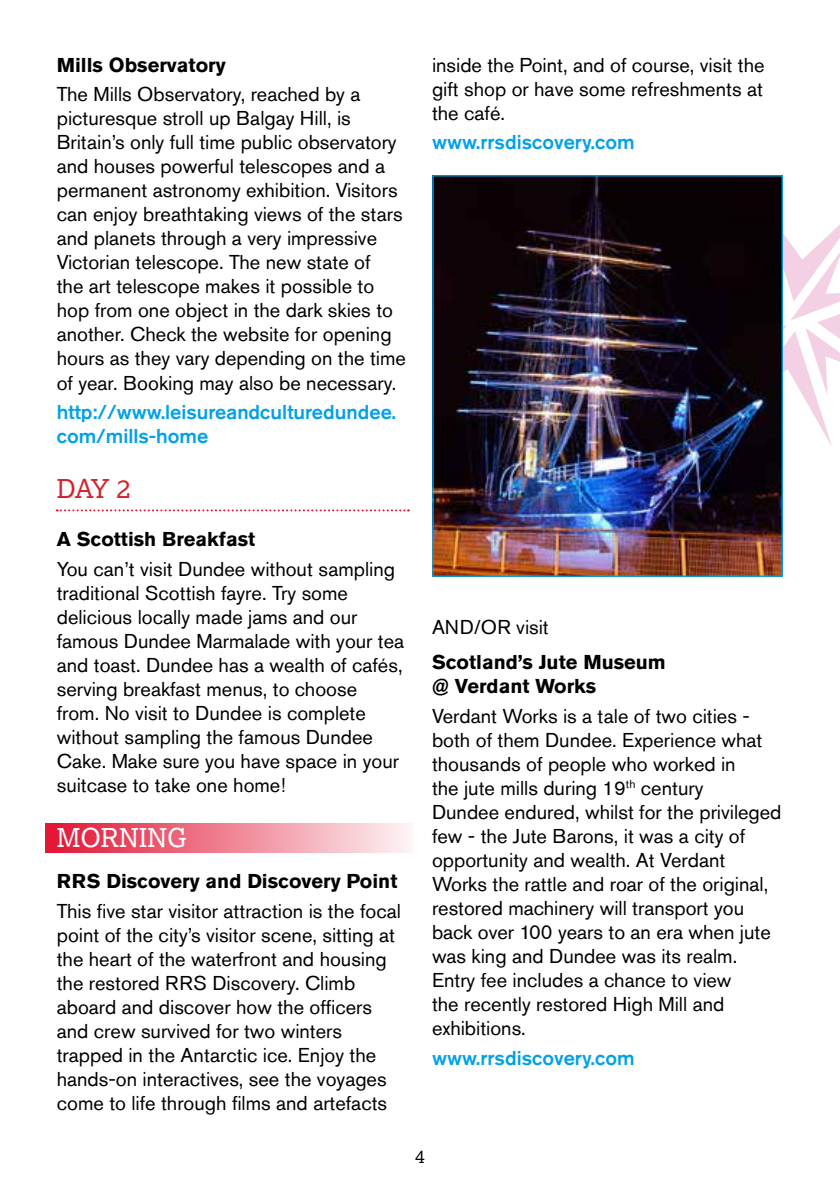
<style>
.page{position:relative;width:840px;height:1191px;background:#fff}
.page>*{position:absolute;margin:0;border:0;box-sizing:border-box;transform-origin:0 0}
.t1{font:26px "Lexia";color:#fff}
.t2{font:26px "Lexia";color:#d2232a}
.t3{font:20px/24px "Akzidenz Grotesk Std";color:#000}
.t4{font:700 20px/24px "Akzidenz Grotesk Std";color:#000}
.t5{font:500 20px/24px "Akzidenz Grotesk Std";color:#00a1e8}
.t6{font:18px "Lexia";color:#000}
</style>
<div class="page">
<svg style="left:782px;top:196px;width:57px;height:251px"></svg>
<div style="left:45px;top:823px;width:367px;height:29px;background:linear-gradient(to right,#e21332,#fdf4f6)"></div>
<img style="left:434px;top:177px;width:346px;height:398px">
<div style="left:432px;top:175px;width:350px;height:402px;border:1px solid #00a1e8"></div>
<svg style="left:57px;top:509px;width:352px;height:2px"></svg>
<p class="t4" style="left:57px;top:53px;width:170px">Mills Observatory</p>
<p class="t3" style="left:57px;top:82px;width:350px">The Mills Observatory, reached by a picturesque stroll up Balgay Hill, is Britain’s only full time public observatory and houses powerful telescopes and a permanent astronomy exhibition. Visitors can enjoy breathtaking views of the stars and planets through a very impressive Victorian telescope. The new state of<br>the art telescope makes it possible to hop from one object in the dark skies to another. Check the website for opening hours as they vary depending on the time of year. Booking may also be necessary.</p>
<p class="t5" style="left:57px;top:400px;width:341px">http://www.leisureandculturedundee. com/mills-home</p>
<h1 class="t2" style="left:57px;top:472px;width:75px">DAY 2</h1>
<p class="t4" style="left:57px;top:527px;width:200px">A Scottish Breakfast</p>
<p class="t3" style="left:57px;top:557px;width:349px">You can’t visit Dundee without sampling traditional Scottish fayre. Try some delicious locally made jams and our famous Dundee Marmalade with your tea and toast. Dundee has a wealth of cafés, serving breakfast menus, to choose from. No visit to Dundee is complete without sampling the famous Dundee Cake. Make sure you have space in your suitcase to take one home!</p>
<h1 class="t1" style="left:57px;top:821px;width:131px">MORNING</h1>
<p class="t4" style="left:57px;top:869px;width:342px">RRS Discovery and Discovery Point</p>
<p class="t3" style="left:57px;top:899px;width:345px">This five star visitor attraction is the focal point of the city’s visitor scene, sitting at the heart of the waterfront and housing the restored RRS Discovery. Climb aboard and discover how the officers and crew survived for two winters trapped in the Antarctic ice. Enjoy the hands-on interactives, see the voyages come to life through films and artefacts</p>
<p class="t3" style="left:432px;top:53px;width:334px;text-align:justify">inside the Point, and of course, visit the gift shop or have some refreshments at the café.</p>
<p class="t5" style="left:432px;top:130px;width:204px">www.rrsdiscovery.com</p>
<p class="t3" style="left:432px;top:615px;width:118px">AND/OR visit</p>
<p class="t4" style="left:432px;top:650px;width:235px">Scotland’s Jute Museum @ Verdant Works</p>
<p class="t3" style="left:432px;top:704px;width:351px">Verdant Works is a tale of two cities - both of them Dundee. Experience what thousands of people who worked in<br>the jute mills during 19<sup>th</sup> century<br>Dundee endured, whilst for the privileged few - the Jute Barons, it was a city of opportunity and wealth. At Verdant Works the rattle and roar of the original, restored machinery will transport you back over 100 years to an era when jute was king and Dundee was its realm.<br>Entry fee includes a chance to view<br>the recently restored High Mill and exhibitions.</p>
<p class="t5" style="left:432px;top:1045px;width:204px">www.rrsdiscovery.com</p>
<p class="t6" style="left:415px;top:1145px;width:11px">4</p>
</div>
